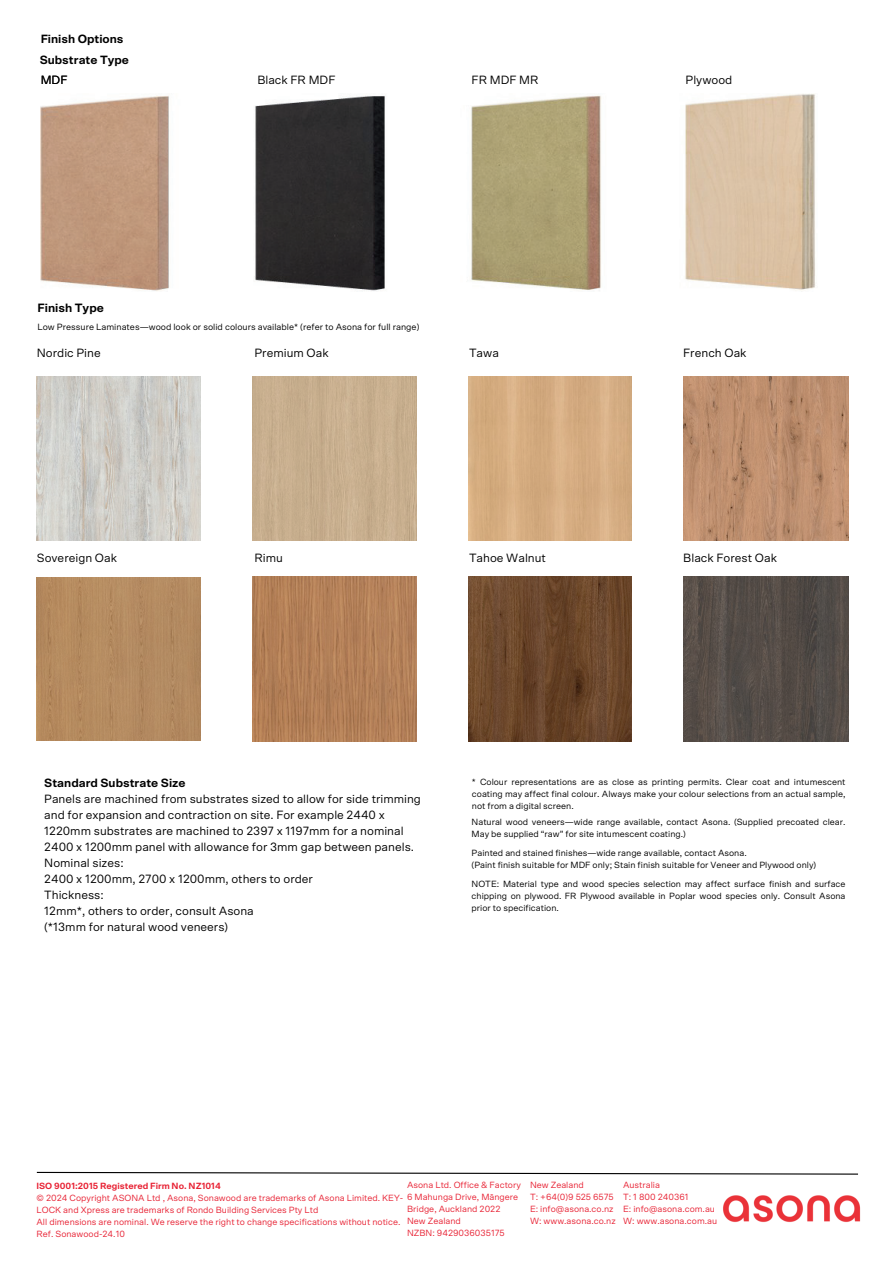
<style>
.page{position:relative;width:894px;height:1264px;background:#fff}
.page>*{position:absolute;margin:0;border:0;box-sizing:border-box;transform-origin:0 0}
.t1{font:700 12.15px "Scto Grotesk A";color:#000}
.t2{font:12px/16px "Scto Grotesk A";color:#000}
.t3{font:700 12px "Scto Grotesk A";color:#000}
.t4{font:9px/12.3px "Scto Grotesk A";color:#000;text-align:justify}
.t5{font:9px/12px "Scto Grotesk A";color:#e82234}
.t6{font:700 9px "Scto Grotesk A";color:#e82234}
</style>
<div class="page">
<svg style="left:36px;top:1171px;width:822px;height:4px"></svg>
<img style="left:41px;top:94px;width:775px;height:197px">
<img style="left:37px;top:376px;width:163px;height:165px">
<div style="left:252px;top:376px;width:164px;height:165px;background:#c8af8e"></div>
<img style="left:683px;top:376px;width:164px;height:165px">
<div style="left:37px;top:577px;width:163px;height:163px;background:#b48b60"></div>
<img style="left:252px;top:577px;width:164px;height:164px">
<img style="left:468px;top:577px;width:163px;height:164px">
<img style="left:683px;top:576px;width:165px;height:165px">
<img style="left:723px;top:1195px;width:138px;height:28px">
<h2 class="t3" style="left:41px;top:32px;width:84px">Finish Options</h2>
<h2 class="t3" style="left:40px;top:52px;width:91px">Substrate Type</h2>
<h2 class="t2" style="left:41px;top:71px;width:28px">MDF</h2>
<h2 class="t2" style="left:257px;top:71px;width:80px">Black FR MDF</h2>
<h2 class="t2" style="left:471px;top:71px;width:68px">FR MDF MR</h2>
<h2 class="t2" style="left:685px;top:71px;width:48px">Plywood</h2>
<h1 class="t1" style="left:37px;top:301px;width:68px">Finish Type</h1>
<p class="t4" style="left:37px;top:321px;width:383px">Low Pressure Laminates—wood look or solid colours available* (refer to Asona for full range)</p>
<h2 class="t2" style="left:37px;top:345px;width:65px">Nordic Pine</h2>
<h2 class="t2" style="left:254px;top:345px;width:76px">Premium Oak</h2>
<h2 class="t2" style="left:469px;top:345px;width:31px">Tawa</h2>
<h2 class="t2" style="left:683px;top:345px;width:65px">French Oak</h2>
<h2 class="t2" style="left:37px;top:549px;width:82px">Sovereign Oak</h2>
<h2 class="t2" style="left:254px;top:549px;width:30px">Rimu</h2>
<h2 class="t2" style="left:469px;top:549px;width:78px">Tahoe Walnut</h2>
<h2 class="t2" style="left:683px;top:549px;width:95px">Black Forest Oak</h2>
<h2 class="t3" style="left:44px;top:775px;width:143px">Standard Substrate Size</h2>
<p class="t2" style="left:44px;top:791px;width:378px">Panels are machined from substrates sized to allow for side trimming and for expansion and contraction on site. For example 2440 x 1220mm substrates are machined to 2397 x 1197mm for a nominal 2400 x 1200mm panel with allowance for 3mm gap between panels.<br>Nominal sizes:<br>2400 x 1200mm, 2700 x 1200mm, others to order<br>Thickness:<br>12mm*, others to order, consult Asona<br>(*13mm for natural wood veneers)</p>
<p class="t4" style="left:472px;top:775px;width:375px">* Colour representations are as close as printing permits. Clear coat and intumescent coating may affect final colour. Always make your colour selections from an actual sample, not from a digital screen.</p>
<p class="t4" style="left:471px;top:815px;width:375px">Natural wood veneers—wide range available, contact Asona. (Supplied precoated clear.<br>May be supplied “raw” for site intumescent coating.)</p>
<p class="t4" style="left:471px;top:846px;width:346px">Painted and stained finishes—wide range available, contact Asona.<br>(Paint finish suitable for MDF only; Stain finish suitable for Veneer and Plywood only)</p>
<p class="t4" style="left:471px;top:877px;width:375px">NOTE: Material type and wood species selection may affect surface finish and surface chipping on plywood. FR Plywood available in Poplar wood species only. Consult Asona prior to specification.</p>
<p class="t5" style="left:407px;top:1178px;width:115px">Asona Ltd. Office &amp; Factory<br>6 Mahunga Drive, Māngere<br>Bridge, Auckland 2022<br>New Zealand<br>NZBN: 9429036035175</p>
<p class="t5" style="left:530px;top:1178px;width:87px">New Zealand<br>T: +64(0)9 525 6575<br>E: info@asona.co.nz<br>W: www.asona.co.nz</p>
<p class="t5" style="left:623px;top:1178px;width:96px">Australia<br>T: 1 800 240361<br>E: info@asona.com.au<br>W: www.asona.com.au</p>
<p class="t6" style="left:36px;top:1180px;width:186px">ISO 9001:2015 Registered Firm No. NZ1014</p>
<p class="t5" style="left:36px;top:1191px;width:368px">© 2024 Copyright ASONA Ltd , Asona, Sonawood are trademarks of Asona Limited. KEY-LOCK and Xpress are trademarks of Rondo Building Services Pty Ltd<br>All dimensions are nominal. We reserve the right to change specifications without notice.<br>Ref. Sonawood-24.10</p>
</div>
